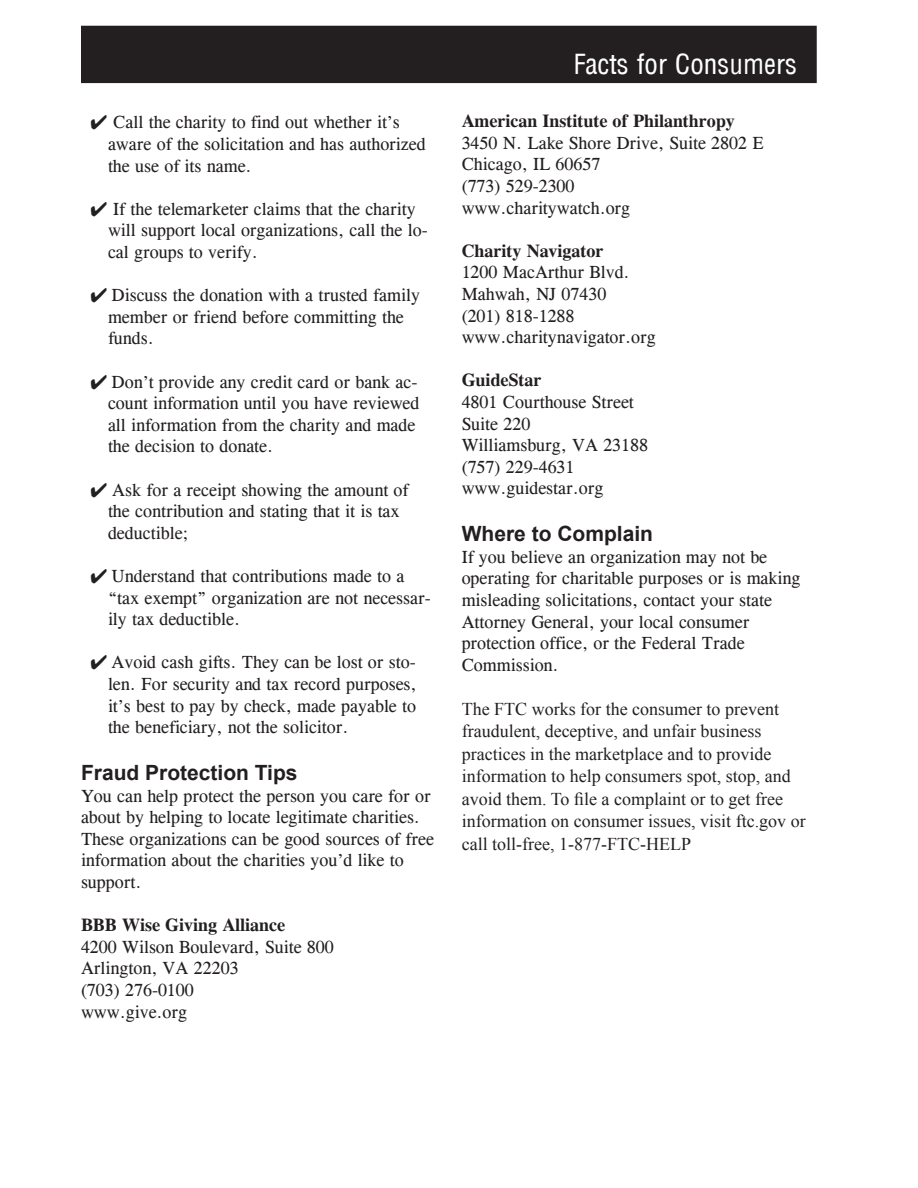
<style>
.page{position:relative;width:918px;height:1188px;background:#fff}
.page>*{position:absolute;margin:0;border:0;box-sizing:border-box;transform-origin:0 0}
.Bullet{font:condensed 27px "Arena";color:#fff}
.Head_A{font:700 21px "Arial";color:#231f20}
.Bullet-2{font:18px/21.6px "CG Times";color:#231f20}
.Body_Text{font:18px/21.6px "CG Times";color:#231f20}
.Body_Text_Flush{font:18px/22.5px "Times New Roman";color:#231f20}
.Body_Text-2{font:700 18px/21.6px "CG Times";color:#231f20}
.s1{font-weight:400}
.s2{font-weight:700}
</style>
<div class="page">
<div style="left:82px;top:26px;width:734px;height:56px;background:#231f20"></div>
<div style="left:81px;top:26px;width:736px;height:57px;border:2px solid #231f20"></div>
<p class="Bullet-2" style="left:108px;top:112px;width:319px;text-indent:-18px">✔ Call the charity to find out whether it’s aware of the solicitation and has authorized the use of its name.</p>
<p class="Bullet-2" style="left:108px;top:198px;width:321px;text-indent:-18px">✔ If the telemarketer claims that the charity will support local organizations, call the lo&shy;cal groups to verify.</p>
<p class="Bullet-2" style="left:108px;top:284px;width:314px;text-indent:-18px">✔ Discuss the donation with a trusted family member or friend before committing the funds.</p>
<p class="Bullet-2" style="left:108px;top:371px;width:313px;text-indent:-18px">✔ Don’t provide any credit card or bank ac&shy;count information until you have reviewed all information from the charity and made the decision to donate.</p>
<p class="Bullet-2" style="left:108px;top:479px;width:302px;text-indent:-18px">✔ Ask for a receipt showing the amount of the contribution and stating that it is tax deductible;</p>
<p class="Bullet-2" style="left:108px;top:565px;width:324px;text-indent:-18px">✔ Understand that contributions made to a “tax exempt” organization are not necessar&shy;ily tax deductible.</p>
<p class="Bullet-2" style="left:108px;top:652px;width:310px;text-align:justify;text-indent:-18px">✔ Avoid cash gifts. They can be lost or sto&shy;len. For security and tax record purposes, it’s best to pay by check, made payable to the beneficiary, not the solicitor.</p>
<p class="Head_A" style="left:81px;top:759px;width:218px">Fraud Protection Tips</p>
<p class="Body_Text" style="left:81px;top:785px;width:355px">You can help protect the person you care for or about by helping to locate legitimate charities.<br>These organizations can be good sources of free information about the charities you’d like to support.</p>
<p class="Body_Text-2" style="left:81px;top:914px;width:206px">BBB Wise Giving Alliance</p>
<p class="Body_Text" style="left:81px;top:936px;width:254px">4200 Wilson Boulevard, Suite 800</p>
<p class="Body_Text" style="left:81px;top:958px;width:159px">Arlington, VA 22203</p>
<p class="Body_Text" style="left:81px;top:979px;width:114px">(703) 276-0100</p>
<p class="Body_Text" style="left:81px;top:1001px;width:108px">www.give.org</p>
<p class="Bullet" style="left:574px;top:52px;width:225px">Facts for Consumers</p>
<p class="Body_Text-2" style="left:462px;top:110px;width:304px">American Institute of Philanthropy<br><span class="s1">3450 N. Lake Shore Drive, Suite 2802 E</span></p>
<p class="Body_Text" style="left:462px;top:154px;width:140px">Chicago, IL 60657</p>
<p class="Body_Text" style="left:462px;top:175px;width:114px">(773) 529-2300</p>
<p class="Body_Text" style="left:462px;top:197px;width:170px">www.charitywatch.org</p>
<p class="Body_Text" style="left:462px;top:240px;width:196px"><span class="s2">Charity Navigator<br></span>1200 MacArthur Blvd.<br>Mahwah, NJ 07430<br>(201) 818-1288 www.charitynavigator.org</p>
<p class="Body_Text-2" style="left:462px;top:369px;width:81px">GuideStar</p>
<p class="Body_Text" style="left:462px;top:391px;width:174px">4801 Courthouse Street</p>
<p class="Body_Text" style="left:462px;top:413px;width:70px">Suite 220</p>
<p class="Body_Text" style="left:462px;top:434px;width:188px">Williamsburg, VA 23188</p>
<p class="Body_Text" style="left:462px;top:456px;width:114px">(757) 229-4631</p>
<p class="Body_Text" style="left:462px;top:478px;width:143px">www.guidestar.org</p>
<p class="Head_A" style="left:462px;top:520px;width:193px">Where to Complain</p>
<p class="Body_Text" style="left:462px;top:546px;width:340px">If you believe an organization may not be operating for charitable purposes or is making misleading solicitations, contact your state Attorney General, your local consumer protection office, or the Federal Trade Commission.</p>
<p class="Body_Text_Flush" style="left:462px;top:697px;width:345px">The FTC works for the consumer to prevent fraudulent, deceptive, and unfair business practices in the marketplace and to provide information to help consumers spot, stop, and avoid them. To file a complaint or to get free information on consumer issues, visit ftc.gov or call toll-free, 1-877-FTC-HELP</p>
</div>
